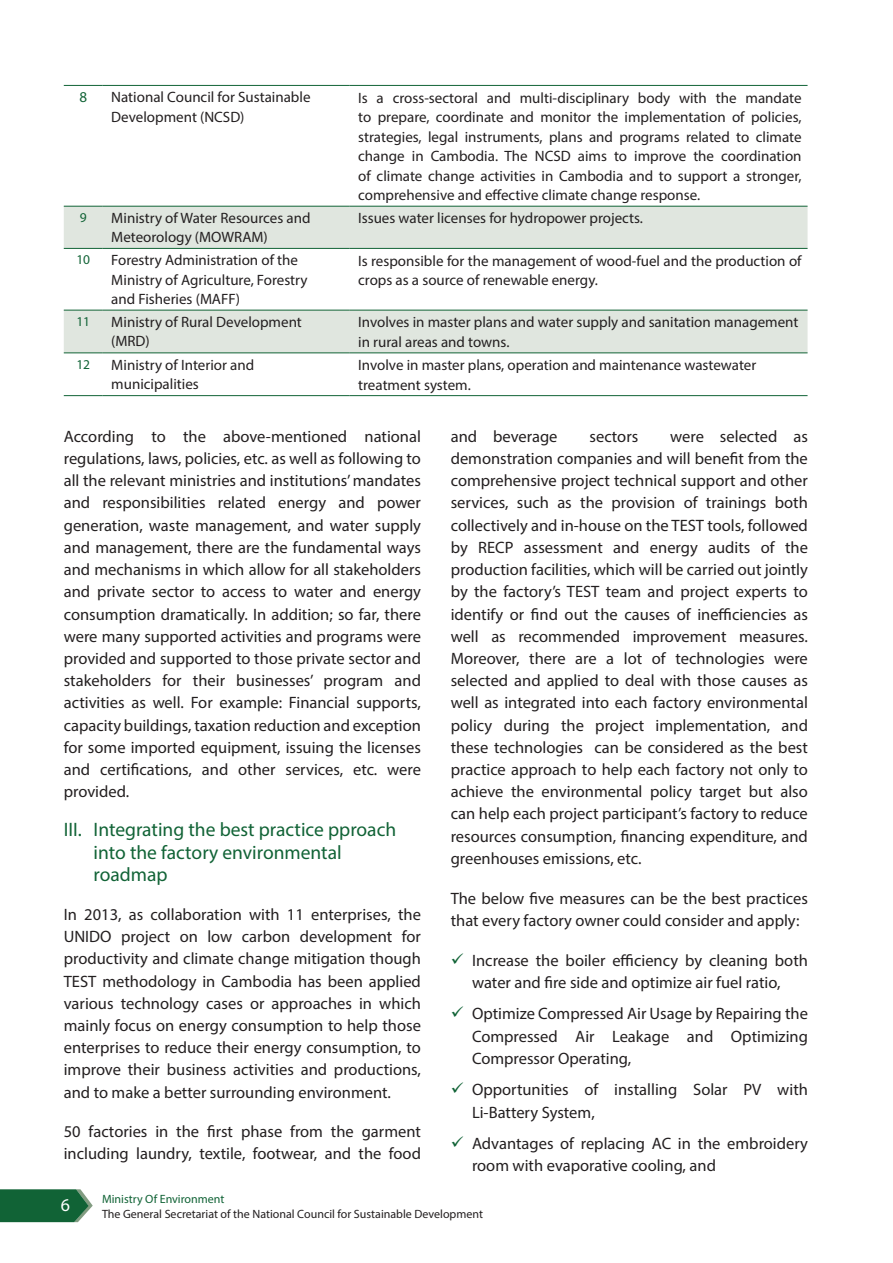
<style>
.page{position:relative;width:893px;height:1263px;background:#fff}
.page>*{position:absolute;margin:0;border:0;box-sizing:border-box;transform-origin:0 0}
.Body{font:19.5px/22.2px "Myriad Pro";color:#116336}
.t1{font:18px "Myriad Pro";color:#fff}
.Body-2{font:16.5px/22.2px "Myriad Pro";color:#231f20;text-align:justify}
.Not{font:15px/19.5px "Myriad Pro";color:#231f20}
.Not-2{font:15px "Myriad Pro";color:#116336}
.Not-3{font:13.5px "Myriad Pro";color:#116336}
.t2{font:12px "Myriad Pro";color:#231f20}
.t3{font:12px "Myriad Pro";color:#116336}
.s1{color:#116336}
</style>
<div class="page">
<svg style="left:64px;top:207px;width:743px;height:145px;fill:#e0e6df"></svg>
<hr style="left:64px;top:85px;width:39px;height:1px;background:#116336">
<hr style="left:64px;top:206px;width:39px;height:1px;background:#116336">
<hr style="left:64px;top:248px;width:39px;height:1px;background:#116336">
<hr style="left:64px;top:310px;width:39px;height:1px;background:#116336">
<hr style="left:64px;top:352px;width:39px;height:1px;background:#116336">
<hr style="left:64px;top:395px;width:39px;height:1px;background:#116336">
<hr style="left:103px;top:85px;width:247px;height:1px;background:#116336">
<hr style="left:103px;top:206px;width:247px;height:1px;background:#116336">
<hr style="left:103px;top:248px;width:247px;height:1px;background:#116336">
<hr style="left:103px;top:310px;width:247px;height:1px;background:#116336">
<hr style="left:103px;top:352px;width:247px;height:1px;background:#116336">
<hr style="left:103px;top:395px;width:247px;height:1px;background:#116336">
<hr style="left:350px;top:85px;width:457px;height:1px;background:#116336">
<hr style="left:350px;top:206px;width:457px;height:1px;background:#116336">
<hr style="left:350px;top:248px;width:457px;height:1px;background:#116336">
<hr style="left:350px;top:310px;width:457px;height:1px;background:#116336">
<hr style="left:350px;top:352px;width:457px;height:1px;background:#116336">
<hr style="left:350px;top:395px;width:457px;height:1px;background:#116336">
<svg style="left:0;top:1189px;width:93px;height:33px;background:#2a724a"></svg>
<p class="Not-2" style="left:79px;top:88px;width:9px">8</p>
<p class="Not" style="left:111px;top:87px;width:201px">National Council for Sustainable<br>Development (NCSD)</p>
<p class="Not" style="left:358px;top:88px;width:445px;text-align:justify">Is a cross-sectoral and multi-disciplinary body with the mandate to prepare, coordinate and monitor the implementation of policies, strategies, legal instruments, plans and programs related to climate change in Cambodia. The NCSD aims to improve the coordination of climate change activities in Cambodia and to support a stronger, comprehensive and effective climate change response.</p>
<p class="Not-3" style="left:80px;top:209px;width:8px">9</p>
<p class="Not" style="left:111px;top:208px;width:201px">Ministry of Water Resources and<br>Meteorology (MOWRAM)</p>
<p class="Not" style="left:358px;top:208px;width:286px">Issues water licenses for hydropower projects.</p>
<p class="Not-3" style="left:76px;top:251px;width:15px">10</p>
<p class="Not" style="left:111px;top:250px;width:198px">Forestry Administration of the<br>Ministry of Agriculture, Forestry and Fisheries (MAFF)</p>
<p class="Not" style="left:358px;top:251px;width:445px">Is responsible for the management of wood-fuel and the production of crops as a source of renewable energy.</p>
<p class="Not-3" style="left:76px;top:313px;width:15px">11</p>
<p class="Not" style="left:111px;top:312px;width:192px">Ministry of Rural Development (MRD)</p>
<p class="Not" style="left:358px;top:312px;width:442px">Involves in master plans and water supply and sanitation management in rural areas and towns.</p>
<p class="Not-3" style="left:76px;top:356px;width:15px">12</p>
<p class="Not" style="left:111px;top:355px;width:145px">Ministry of Interior and municipalities</p>
<p class="Not" style="left:358px;top:355px;width:400px">Involve in master plans, operation and maintenance wastewater</p>
<p class="Not" style="left:358px;top:375px;width:114px">treatment system.</p>
<p class="Body-2" style="left:64px;top:425px;width:359px">According to the above-mentioned national regulations, laws, policies, etc. as well as following to all the relevant ministries and institutions’ mandates and responsibilities related energy and power generation, waste management, and water supply and management, there are the fundamental ways and mechanisms in which allow for all stakeholders and private sector to access to water and energy consumption dramatically. In addition; so far, there were many supported activities and programs were provided and supported to those private sector and stakeholders for their businesses’ program and activities as well. For example: Financial supports, capacity buildings, taxation reduction and exception for some imported equipment, issuing the licenses and certifications, and other services, etc. were provided.</p>
<p class="Body" style="left:94px;top:818px;width:304px;text-indent:-30px">III. Integrating the best practice pproach into the factory environmental roadmap</p>
<p class="Body-2" style="left:64px;top:903px;width:359px">In 2013, as collaboration with 11 enterprises, the UNIDO project on low carbon development for productivity and climate change mitigation though TEST methodology in Cambodia has been applied various technology cases or approaches in which mainly focus on energy consumption to help those enterprises to reduce their energy consumption, to improve their business activities and productions, and to make a better surrounding environment.</p>
<p class="Body-2" style="left:64px;top:1120px;width:359px">50 factories in the first phase from the garment including laundry, textile, footwear, and the food</p>
<p class="Body-2" style="left:451px;top:425px;width:359px;text-indent:219px">were selected as demonstration companies and will benefit from the comprehensive project technical support and other services, such as the provision of trainings both collectively and in-house on the TEST tools, followed by RECP assessment and energy audits of the production facilities, which will be carried out jointly by the factory’s TEST team and project experts to identify or find out the causes of inefficiencies as well as recommended improvement measures.<br>Moreover, there are a lot of technologies were selected and applied to deal with those causes as well as integrated into each factory environmental policy during the project implementation, and these technologies can be considered as the best practice approach to help each factory not only to achieve the environmental policy target but also can help each project participant’s factory to reduce resources consumption, financing expenditure, and greenhouses emissions, etc.</p>
<p class="Body-2" style="left:451px;top:886px;width:359px">The below five measures can be the best practices that every factory owner could consider and apply:</p>
<p class="Body-2" style="left:451px;top:948px;width:359px;text-align:center"><span class="s1">✓</span> Increase the boiler efficiency by cleaning both water and fire side and optimize air fuel ratio,</p>
<p class="Body-2" style="left:472px;top:1002px;width:337px;text-indent:-21px"><span class="s1">✓</span> Optimize Compressed Air Usage by Repairing the Compressed Air Leakage and Optimizing Compressor Operating,</p>
<p class="Body-2" style="left:472px;top:1078px;width:337px;text-indent:-21px"><span class="s1">✓</span> Opportunities of installing Solar PV with<br>Li-Battery System,</p>
<p class="Body-2" style="left:472px;top:1131px;width:337px;text-indent:-21px"><span class="s1">✓</span> Advantages of replacing AC in the embroidery room with evaporative cooling, and</p>
<p class="Body-2" style="left:451px;top:425px;width:108px">and beverage</p>
<p class="Body-2" style="left:589px;top:425px;width:50px">sectors</p>
<p class="t1" style="left:61px;top:1194px;width:11px">6</p>
<p class="t3" style="left:102px;top:1191px;width:124px">Ministry Of Environment</p>
<p class="t2" style="left:102px;top:1206px;width:382px">The General Secretariat of the National Council for Sustainable Development</p>
</div>
